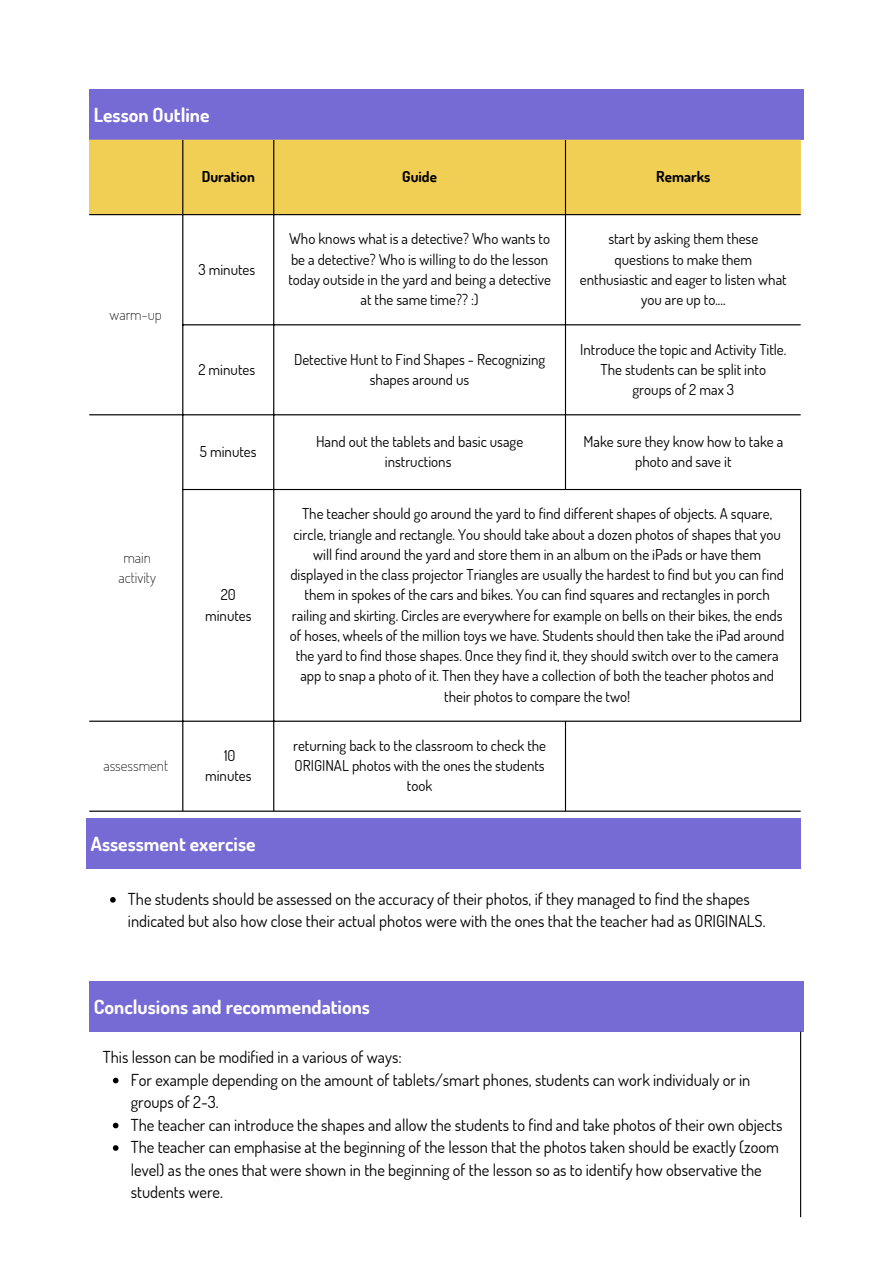
<style>
.page{position:relative;width:893px;height:1264px;background:#fff}
.page>*{position:absolute;margin:0;border:0;box-sizing:border-box;transform-origin:0 0}
.t1{font:700 19.5px "Dosis";color:#fff}
.t2{font:16.5px/22.5px "Dosis";color:#000}
.t3{font:15px/20.2px "Dosis";color:#000;text-align:center}
.t4{font:200 15px/20.2px "Dosis";color:#000;text-align:center}
.t5{font:700 15px "Dosis";color:#000}
</style>
<div class="page">
<div style="left:89px;top:89px;width:714px;height:50px;background:#766ad4"></div>
<div style="left:89px;top:140px;width:711px;height:74px;background:#f1ce54"></div>
<hr style="left:182px;top:140px;width:1px;height:670px;background:#000">
<hr style="left:273px;top:140px;width:1px;height:670px;background:#000">
<hr style="left:565px;top:140px;width:1px;height:349px;background:#000">
<hr style="left:565px;top:721px;width:1px;height:89px;background:#000">
<hr style="left:800px;top:490px;width:1px;height:230px;background:#000">
<hr style="left:89px;top:214px;width:711px;height:1px;background:#000">
<hr style="left:182px;top:324px;width:618px;height:1px;background:#000">
<hr style="left:89px;top:414px;width:711px;height:1px;background:#000">
<hr style="left:182px;top:489px;width:619px;height:1px;background:#000">
<hr style="left:89px;top:720px;width:712px;height:1px;background:#000">
<hr style="left:89px;top:810px;width:711px;height:1px;background:#000">
<div style="left:89px;top:980px;width:714px;height:51px;background:#766ad4"></div>
<svg style="left:113px;top:1077px;width:5px;height:6px"></svg>
<svg style="left:113px;top:1122px;width:5px;height:6px"></svg>
<svg style="left:113px;top:1145px;width:5px;height:5px"></svg>
<hr style="left:800px;top:1031px;width:1px;height:186px;background:#000">
<div style="left:86px;top:818px;width:714px;height:50px;background:#766ad4"></div>
<svg style="left:110px;top:897px;width:6px;height:5px"></svg>
<h1 class="t1" style="left:94px;top:102px;width:117px">Lesson Outline</h1>
<p class="t5" style="left:202px;top:166px;width:55px">Duration</p>
<p class="t5" style="left:402px;top:166px;width:36px">Guide</p>
<p class="t5" style="left:656px;top:166px;width:56px">Remarks</p>
<p class="t4" style="left:109px;top:304px;width:54px">warm-up</p>
<p class="t4" style="left:118px;top:546px;width:39px">main activity</p>
<p class="t3" style="left:198px;top:259px;width:58px">3 minutes</p>
<p class="t3" style="left:288px;top:228px;width:264px">Who knows what is a detective? Who wants to be a detective? Who is willing to do the lesson today outside in the yard and being a detective at the same time?? :)</p>
<p class="t3" style="left:580px;top:228px;width:208px">start by asking them these questions to make them enthusiastic and eager to listen what you are up to....</p>
<p class="t3" style="left:198px;top:359px;width:58px">2 minutes</p>
<p class="t3" style="left:294px;top:349px;width:253px">Detective Hunt to Find Shapes - Recognizing shapes around us</p>
<p class="t3" style="left:580px;top:338px;width:208px">Introduce the topic and Activity Title.<br>The students can be split into groups of 2 max 3</p>
<p class="t3" style="left:200px;top:441px;width:58px">5 minutes</p>
<p class="t3" style="left:316px;top:431px;width:209px">Hand out the tablets and basic usage instructions</p>
<p class="t3" style="left:583px;top:431px;width:201px">Make sure they know how to take a photo and save it</p>
<p class="t3" style="left:205px;top:584px;width:48px">20 minutes</p>
<p class="t3" style="left:290px;top:503px;width:496px">The teacher should go around the yard to find different shapes of objects. A square, circle, triangle and rectangle. You should take about a dozen photos of shapes that you will find around the yard and store them in an album on the iPads or have them displayed in the class projector Triangles are usually the hardest to find but you can find them in spokes of the cars and bikes. You can find squares and rectangles in porch railing and skirting. Circles are everywhere for example on bells on their bikes, the ends of hoses, wheels of the million toys we have. Students should then take the iPad around the yard to find those shapes. Once they find it, they should switch over to the camera app to snap a photo of it. Then they have a collection of both the teacher photos and their photos to compare the two!</p>
<p class="t4" style="left:103px;top:755px;width:66px">assessment</p>
<p class="t3" style="left:205px;top:745px;width:48px">10 minutes</p>
<p class="t3" style="left:293px;top:735px;width:254px">returning back to the classroom to check the<br>ORIGINAL photos with the ones the students took</p>
<h1 class="t1" style="left:91px;top:831px;width:166px">Assessment exercise</h1>
<p class="t2" style="left:128px;top:887px;width:639px">The students should be assessed on the accuracy of their photos, if they managed to find the shapes indicated but also how close their actual photos were with the ones that the teacher had as ORIGINALS.</p>
<h1 class="t1" style="left:94px;top:993px;width:278px">Conclusions and recommendations</h1>
<p class="t2" style="left:103px;top:1045px;width:300px">This lesson can be modified in a various of ways:</p>
<p class="t2" style="left:131px;top:1067px;width:653px">For example depending on the amount of tablets/smart phones, students can work individualy or in groups of 2-3.<br>The teacher can introduce the shapes and allow the students to find and take photos of their own objects The teacher can emphasise at the beginning of the lesson that the photos taken should be exactly (zoom level) as the ones that were shown in the beginning of the lesson so as to identify how observative the students were.</p>
</div>
